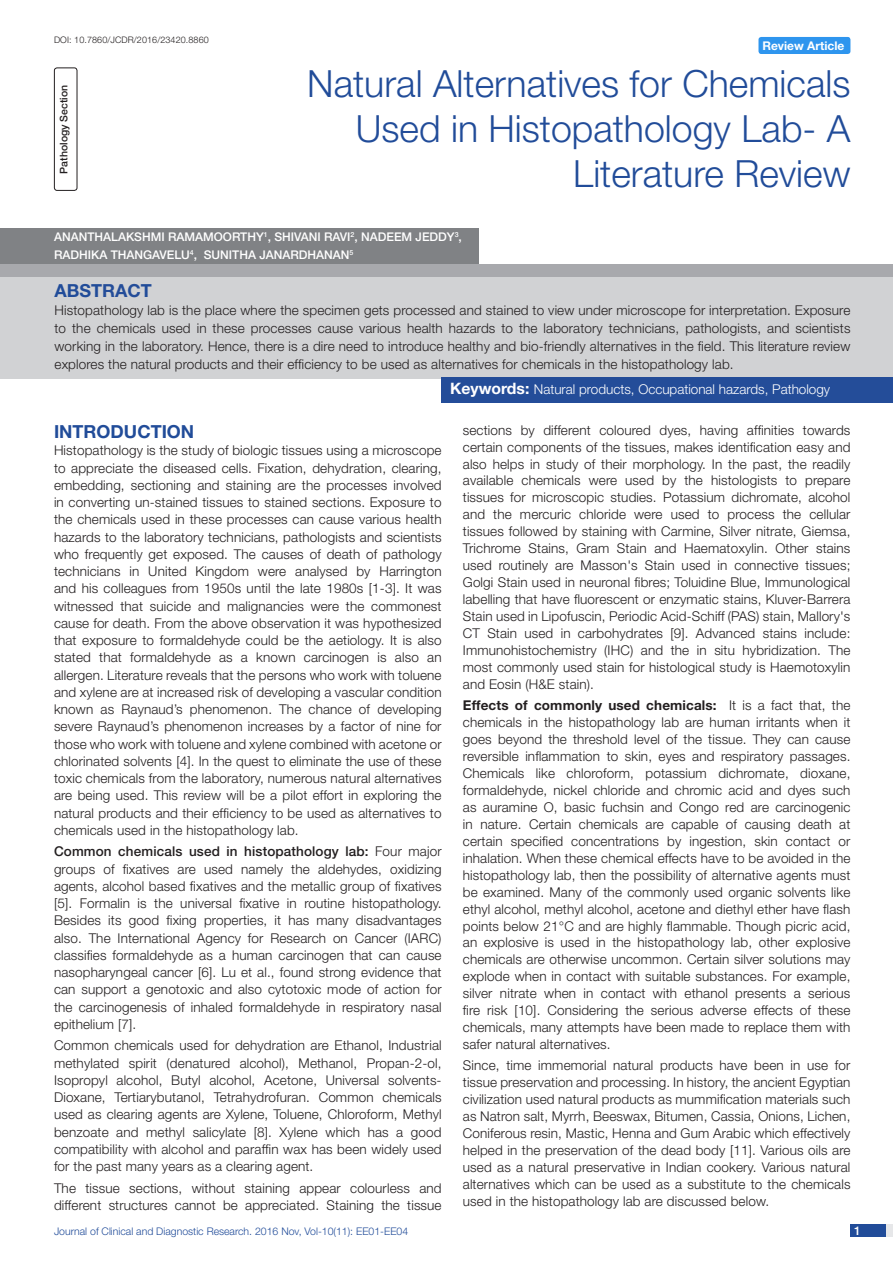
<style>
.page{position:relative;width:893px;height:1263px;background:#fff}
.page>*{position:absolute;margin:0;border:0;box-sizing:border-box;transform-origin:0 0}
.t1{font:300 37.5px/45px "Helvetica Neue";color:#214c99;text-align:right}
.Heading{font:700 18px "Helvetica Neue";color:#214c99}
.Abstract_head{font:700 18px "Helvetica Neue";color:#214c99}
.Body_text{font:300 13.5px/17px "Helvetica Neue";letter-spacing:.01em;color:#231f20;text-align:justify}
.Abstract_Text{font:300 13.5px/18px "Helvetica Neue";letter-spacing:.01em;color:#231f20;text-align:justify}
.t2{font:300 13.5px "Helvetica Neue";color:#fff}
.Author{font:500 12px/18.8px "Helvetica Neue";color:#fff}
.t3{font:700 12px "Helvetica Neue";color:#fff}
.t4{font:300 10.5px "Helvetica Neue";color:#214c99}
.t5{font:500 10.5px "Helvetica Neue";color:#231f20}
.DOI{font:300 9px "Helvetica Neue";letter-spacing:.01em;color:#231f20}
.s1{color:#244d99}
.s2{font-weight:700;font-size:15.75px}
.s3{font-weight:500}
.s4{font-weight:700}
</style>
<div class="page">
<div style="left:850px;top:1224px;width:43px;height:13px;background:#e6e7e9"></div>
<div style="left:850px;top:1224px;width:35px;height:13px;background:#214c99"></div>
<div style="left:758px;top:37px;width:92px;height:17px;background:#2e95ee;border-radius:3px"></div>
<div style="left:0;top:228px;width:478px;height:37px;background:#808285"></div>
<div style="left:54px;top:68px;width:23px;height:123px;border:1px solid #231f20;border-radius:3px"></div>
<div style="left:0;top:274px;width:893px;height:104px;background:#d1d2d4"></div>
<div style="left:442px;top:378px;width:451px;height:25px;background:#244d99"></div>
<div style="left:0;top:264px;width:893px;height:12px;background:#a8a9ad"></div>
<p class="DOI" style="left:54px;top:35px;width:156px">DOI: 10.7860/JCDR/2016/23420.8860</p>
<p class="t5" style="left:58px;top:174px;width:90px;rotate:-90deg">PATHOLOGY SECTION</p>
<p class="t3" style="left:762px;top:38px;width:83px">Review Article</p>
<p class="t1" style="left:307px;top:60px;width:545px">Natural Alternatives for Chemicals<br>Used in Histopathology Lab- A<br>Literature Review</p>
<p class="Author" style="left:54px;top:227px;width:409px">ANANTHALAKSHMI RAMAMOORTHY<sup>1</sup>, SHIVANI RAVI<sup>2</sup>, NADEEM JEDDY<sup>3</sup>,<br>RADHIKA THANGAVELU<sup>4</sup>, SUNITHA JANARDHANAN<sup>5</sup></p>
<p class="Abstract_head" style="left:55px;top:280px;width:99px">ABST<span class="s1">RAC</span>T</p>
<p class="Abstract_Text" style="left:55px;top:301px;width:797px">Histopathology lab is the place where the specimen gets processed and stained to view under microscope for interpretation. Exposure to the chemicals used in these processes cause various health hazards to the laboratory technicians, pathologists, and scientists working in the laboratory. Hence, there is a dire need to introduce healthy and bio-friendly alternatives in the field. This literature review explores the natural products and their efficiency to be used as alternatives for chemicals in the histopathology lab.</p>
<p class="t2" style="left:450px;top:381px;width:382px"><span class="s2">Keywords:</span> Natural products, Occupational hazards, Pathology</p>
<p class="Heading" style="left:54px;top:420px;width:142px">INTRODUCTION</p>
<p class="Body_text" style="left:54px;top:442px;width:389px">Histopathology is the study of biologic tissues using a microscope to appreciate the diseased cells. Fixation, dehydration, clearing, embedding, sectioning and staining are the processes involved in converting un-stained tissues to stained sections. Exposure to the chemicals used in these processes can cause various health hazards to the laboratory technicians, pathologists and scientists who frequently get exposed. The causes of death of pathology technicians in United Kingdom were analysed by Harrington and his colleagues from 1950s until the late 1980s [1-3]. It was witnessed that suicide and malignancies were the commonest cause for death. From the above observation it was hypothesized that exposure to formaldehyde could be the aetiology. It is also stated that formaldehyde as a known carcinogen is also an allergen. Literature reveals that the persons who work with toluene and xylene are at increased risk of developing a vascular condition known as Raynaud’s phenomenon. The chance of developing severe Raynaud’s phenomenon increases by a factor of nine for those who work with toluene and xylene combined with acetone or chlorinated solvents [4]. In the quest to eliminate the use of these toxic chemicals from the laboratory, numerous natural alternatives are being used. This review will be a pilot effort in exploring the natural products and their efficiency to be used as alternatives to chemicals used in the histopathology lab.</p>
<p class="Body_text" style="left:54px;top:843px;width:389px"><span class="s3">COMMON CHEMICALS USED IN HISTOPATHOLOGY LAB:</span> Four major groups of fixatives are used namely the aldehydes, oxidizing agents, alcohol based fixatives and the metallic group of fixatives [5]. Formalin is the universal fixative in routine histopathology.<br>Besides its good fixing properties, it has many disadvantages also. The International Agency for Research on Cancer (IARC) classifies formaldehyde as a human carcinogen that can cause nasopharyngeal cancer [6]. Lu et al., found strong evidence that can support a genotoxic and also cytotoxic mode of action for the carcinogenesis of inhaled formaldehyde in respiratory nasal epithelium [7].</p>
<p class="Body_text" style="left:54px;top:1037px;width:389px">Common chemicals used for dehydration are Ethanol, Industrial methylated spirit (denatured alcohol), Methanol, Propan-2-ol, Isopropyl alcohol, Butyl alcohol, Acetone, Universal solvents-Dioxane, Tertiarybutanol, Tetrahydrofuran. Common chemicals used as clearing agents are Xylene, Toluene, Chloroform, Methyl benzoate and methyl salicylate [8]. Xylene which has a good compatibility with alcohol and paraffin wax has been widely used for the past many years as a clearing agent.</p>
<p class="Body_text" style="left:54px;top:1179px;width:389px">The tissue sections, without staining appear colourless and different structures cannot be appreciated. Staining the tissue</p>
<p class="Body_text" style="left:463px;top:421px;width:389px">sections by different coloured dyes, having affinities towards certain components of the tissues, makes identification easy and also helps in study of their morphology. In the past, the readily available chemicals were used by the histologists to prepare tissues for microscopic studies. Potassium dichromate, alcohol and the mercuric chloride were used to process the cellular tissues followed by staining with Carmine, Silver nitrate, Giemsa, Trichrome Stains, Gram Stain and Haematoxylin. Other stains used routinely are Masson's Stain used in connective tissues; Golgi Stain used in neuronal fibres; Toluidine Blue, Immunological labelling that have fluorescent or enzymatic stains, Kluver-Barrera Stain used in Lipofuscin, Periodic Acid-Schiff (PAS) stain, Mallory's CT Stain used in carbohydrates [9]. Advanced stains include:<br>Immunohistochemistry (IHC) and the in situ hybridization. The most commonly used stain for histological study is Haemotoxylin and Eosin (H&amp;E stain).</p>
<p class="Body_text" style="left:463px;top:696px;width:389px"><span class="s4">Effects of commonly used chemicals:</span> It is a fact that, the chemicals in the histopathology lab are human irritants when it goes beyond the threshold level of the tissue. They can cause reversible inflammation to skin, eyes and respiratory passages.<br>Chemicals like chloroform, potassium dichromate, dioxane, formaldehyde, nickel chloride and chromic acid and dyes such as auramine O, basic fuchsin and Congo red are carcinogenic in nature. Certain chemicals are capable of causing death at certain specified concentrations by ingestion, skin contact or inhalation. When these chemical effects have to be avoided in the histopathology lab, then the possibility of alternative agents must be examined. Many of the commonly used organic solvents like ethyl alcohol, methyl alcohol, acetone and diethyl ether have flash points below 21°C and are highly flammable. Though picric acid, an explosive is used in the histopathology lab, other explosive chemicals are otherwise uncommon. Certain silver solutions may explode when in contact with suitable substances. For example, silver nitrate when in contact with ethanol presents a serious fire risk [10]. Considering the serious adverse effects of these chemicals, many attempts have been made to replace them with safer natural alternatives.</p>
<p class="Body_text" style="left:463px;top:1057px;width:389px">Since, time immemorial natural products have been in use for tissue preservation and processing. In history, the ancient Egyptian civilization used natural products as mummification materials such as Natron salt, Myrrh, Beeswax, Bitumen, Cassia, Onions, Lichen, Coniferous resin, Mastic, Henna and Gum Arabic which effectively helped in the preservation of the dead body [11]. Various oils are used as a natural preservative in Indian cookery. Various natural alternatives which can be used as a substitute to the chemicals used in the histopathology lab are discussed below.</p>
<p class="t4" style="left:54px;top:1225px;width:356px">Journal of Clinical and Diagnostic Research. 2016 Nov, Vol-10(11): EE01-EE04</p>
<p class="Author" style="left:854px;top:1221px;width:8px">1</p>
</div>
